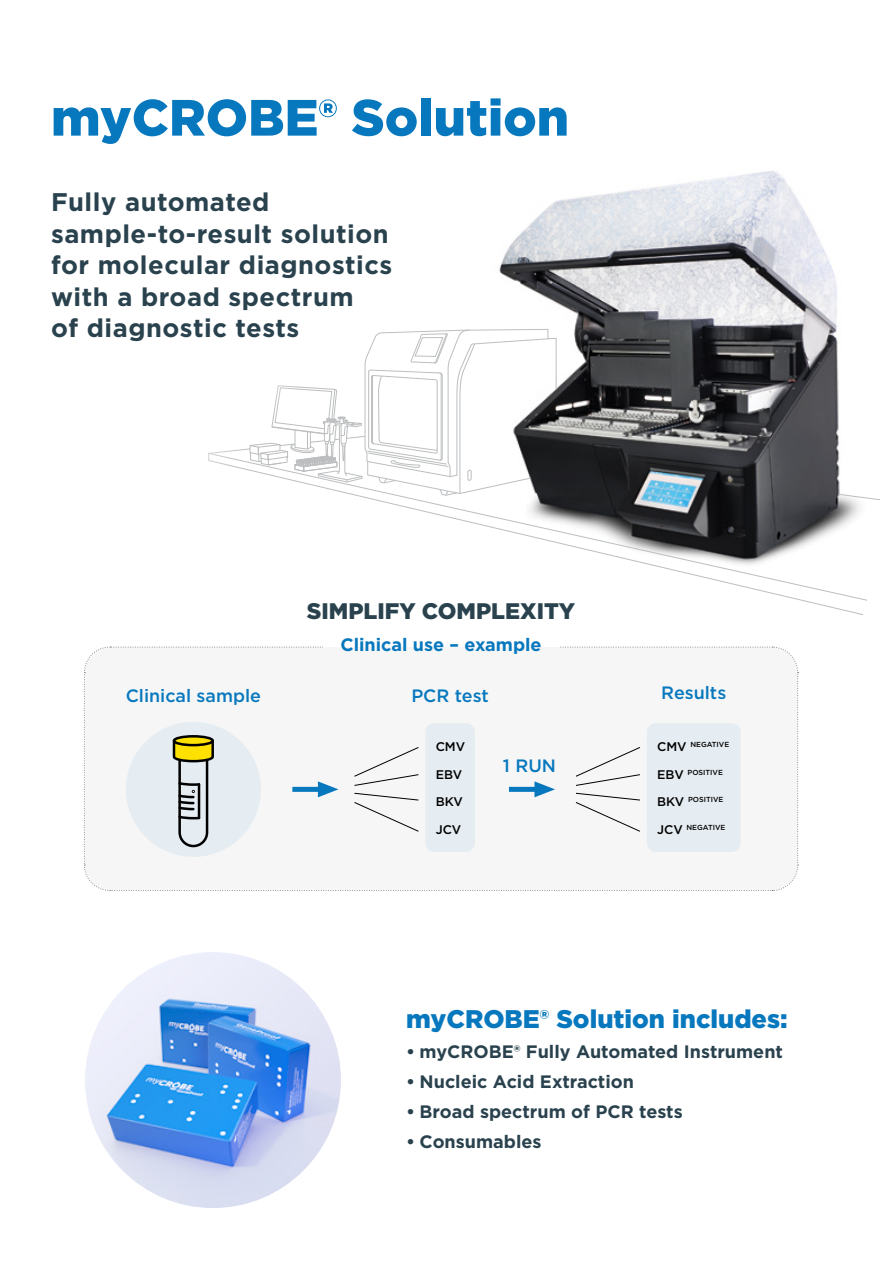
<style>
.page{position:relative;width:893px;height:1263px;background:#fff}
.page>*{position:absolute;margin:0;border:0;box-sizing:border-box;transform-origin:0 0}
.t1{font:900 51px "Gotham";color:#0778be}
.t2{font:700 25.5px/31.5px "Gotham";letter-spacing:.02em;color:#29424e}
.t3{font:900 25.5px "Gotham";color:#0778be}
.t4{font:900 22.5px "Gotham";color:#29424e}
.t5{font:700 18px "Gotham";color:#29424e}
.t6{font:700 18px "Gotham";color:#0778be}
.t7{font:500 17.85px "Gotham";color:#0778be}
.t8{font:500 12.45px "Gotham";color:#000}
.t9{font:500 7.35px "Gotham";color:#000}
.s1{font-size:12.45px}
</style>
<div class="page">
<img style="left:499px;top:171px;width:340px;height:282px">
<svg style="left:867px;top:497px;width:13px;height:3px"></svg>
<svg style="left:358px;top:453px;width:509px;height:162px"></svg>
<svg style="left:208px;top:329px;width:348px;height:167px"></svg>
<svg style="left:84px;top:646px;width:715px;height:245px"></svg>
<img style="left:85px;top:952px;width:256px;height:256px;border-radius:128px">
<h1 class="t1" style="left:51px;top:82px;width:519px">myCROBE® Solution</h1>
<p class="t2" style="left:51px;top:186px;width:343px">Fully automated sample-to-result solution for molecular diagnostics with a broad spectrum<br>of diagnostic tests</p>
<p class="t4" style="left:307px;top:596px;width:270px">SIMPLIFY COMPLEXITY</p>
<p class="t6" style="left:340px;top:632px;width:203px">Clinical use – example</p>
<p class="t7" style="left:126px;top:684px;width:137px">Clinical sample</p>
<p class="t7" style="left:411px;top:684px;width:79px">PCR test</p>
<p class="t7" style="left:661px;top:681px;width:67px">Results</p>
<p class="t8" style="left:436px;top:739px;width:31px">CMV</p>
<p class="t8" style="left:436px;top:766px;width:28px">EBV</p>
<p class="t8" style="left:436px;top:794px;width:29px">BKV</p>
<p class="t8" style="left:436px;top:821px;width:27px">JCV</p>
<p class="t7" style="left:503px;top:753px;width:55px">1 RUN</p>
<p class="t9" style="left:657px;top:740px;width:74px"><span class="s1">CMV</span> NEGATIVE</p>
<p class="t9" style="left:657px;top:767px;width:67px"><span class="s1">EBV</span> POSITIVE</p>
<p class="t9" style="left:657px;top:795px;width:68px"><span class="s1">BKV</span> POSITIVE</p>
<p class="t9" style="left:657px;top:822px;width:70px"><span class="s1">JCV</span> NEGATIVE</p>
<p class="t3" style="left:406px;top:1001px;width:383px">myCROBE® Solution includes:</p>
<p class="t5" style="left:406px;top:1040px;width:378px">• myCROBE® Fully Automated Instrument</p>
<p class="t5" style="left:406px;top:1070px;width:229px">• Nucleic Acid Extraction</p>
<p class="t5" style="left:406px;top:1100px;width:278px">• Broad spectrum of PCR tests</p>
<p class="t5" style="left:406px;top:1130px;width:137px">• Consumables</p>
</div>
